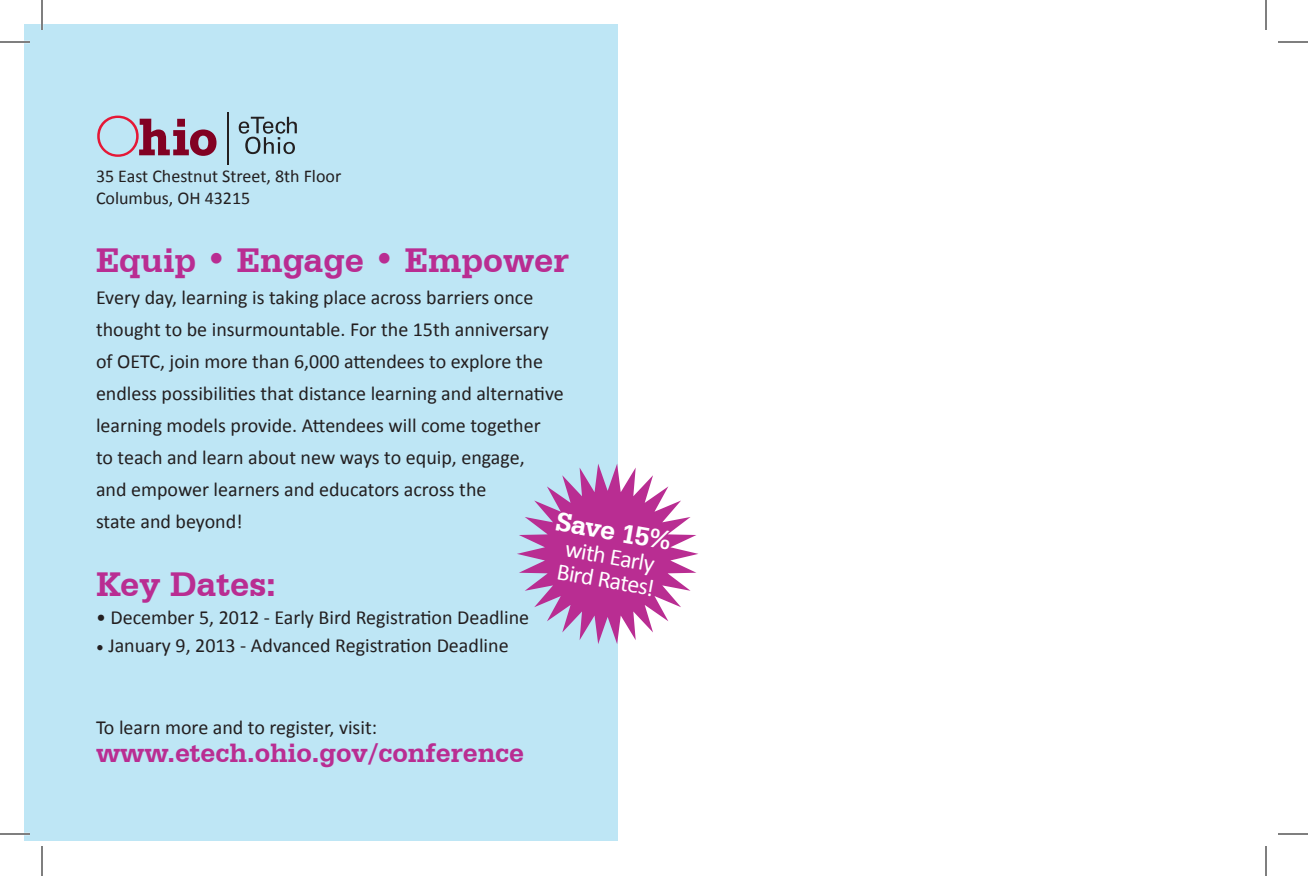
<style>
.page{position:relative;width:1308px;height:876px;background:#fff}
.page>*{position:absolute;margin:0;border:0;box-sizing:border-box;transform-origin:0 0}
.t1{font:700 36px "Serifa BT";color:#b92d92}
.t2{font:700 28px "Serifa BT";color:#b92d92}
.t3{font:700 28px "Serifa BT";color:#fff}
.t4{font:24px/24px "Calibri";color:#fff}
.t5{font:20px/32px "Calibri";color:#231f20}
.t6{font:18px/22px "Calibri";color:#231f20}
.s1{font-family:"Minion Pro"}
</style>
<div class="page">
<div style="left:24px;top:24px;width:594px;height:817px;background:#bee6f5"></div>
<svg style="left:239px;top:117px;width:58px;height:37px"></svg>
<svg style="left:97px;top:116px;width:120px;height:41px"></svg>
<hr style="left:227px;top:112px;width:1px;height:52px;background:#231f20">
<svg style="left:517px;top:464px;width:181px;height:180px"></svg>
<hr style="left:0;top:41px;width:30px;height:2px;background:#fff">
<hr style="left:0;top:833px;width:30px;height:2px;background:#fff">
<hr style="left:41px;top:0;width:2px;height:30px;background:#fff">
<hr style="left:0;top:42px;width:30px;height:1px;background:#000">
<hr style="left:1278px;top:42px;width:30px;height:1px;background:#000">
<hr style="left:0;top:834px;width:30px;height:1px;background:#000">
<hr style="left:1278px;top:834px;width:30px;height:1px;background:#000">
<hr style="left:42px;top:0;width:1px;height:30px;background:#000">
<hr style="left:42px;top:846px;width:1px;height:30px;background:#000">
<hr style="left:1266px;top:0;width:1px;height:30px;background:#000">
<hr style="left:1266px;top:846px;width:1px;height:30px;background:#000">
<p class="t6" style="left:96px;top:164px;width:247px">35 East Chestnut Street, 8th Floor<br>Columbus, OH 43215</p>
<h1 class="t1" style="left:96px;top:238px;width:474px">Equip • Engage • Empower</h1>
<p class="t5" style="left:96px;top:280px;width:469px">Every day, learning is taking place across barriers once thought to be insurmountable. For the 15th anniversary of OETC, join more than 6,000 attendees to explore the endless possibilities that distance learning and alternative learning models provide. Attendees will come together<br>to teach and learn about new ways to equip, engage,<br>and empower learners and educators across the<br>state and beyond!</p>
<h2 class="t3" style="left:559px;top:504px;width:119px;rotate:10deg">Save 15%</h2>
<p class="t4" style="left:564px;top:535px;width:100px;rotate:10deg">with Early<br>Bird Rates!</p>
<h1 class="t1" style="left:96px;top:562px;width:181px">Key Dates:</h1>
<p class="t5" style="left:96px;top:600px;width:435px">• December 5, 2012 - Early Bird Registration Deadline</p>
<p class="t5" style="left:96px;top:628px;width:414px"><span class="s1">•</span> January 9, 2013 - Advanced Registration Deadline</p>
<p class="t5" style="left:96px;top:710px;width:283px">To learn more and to register, visit:</p>
<h2 class="t2" style="left:96px;top:735px;width:430px">www.etech.ohio.gov/conference</h2>
</div>
